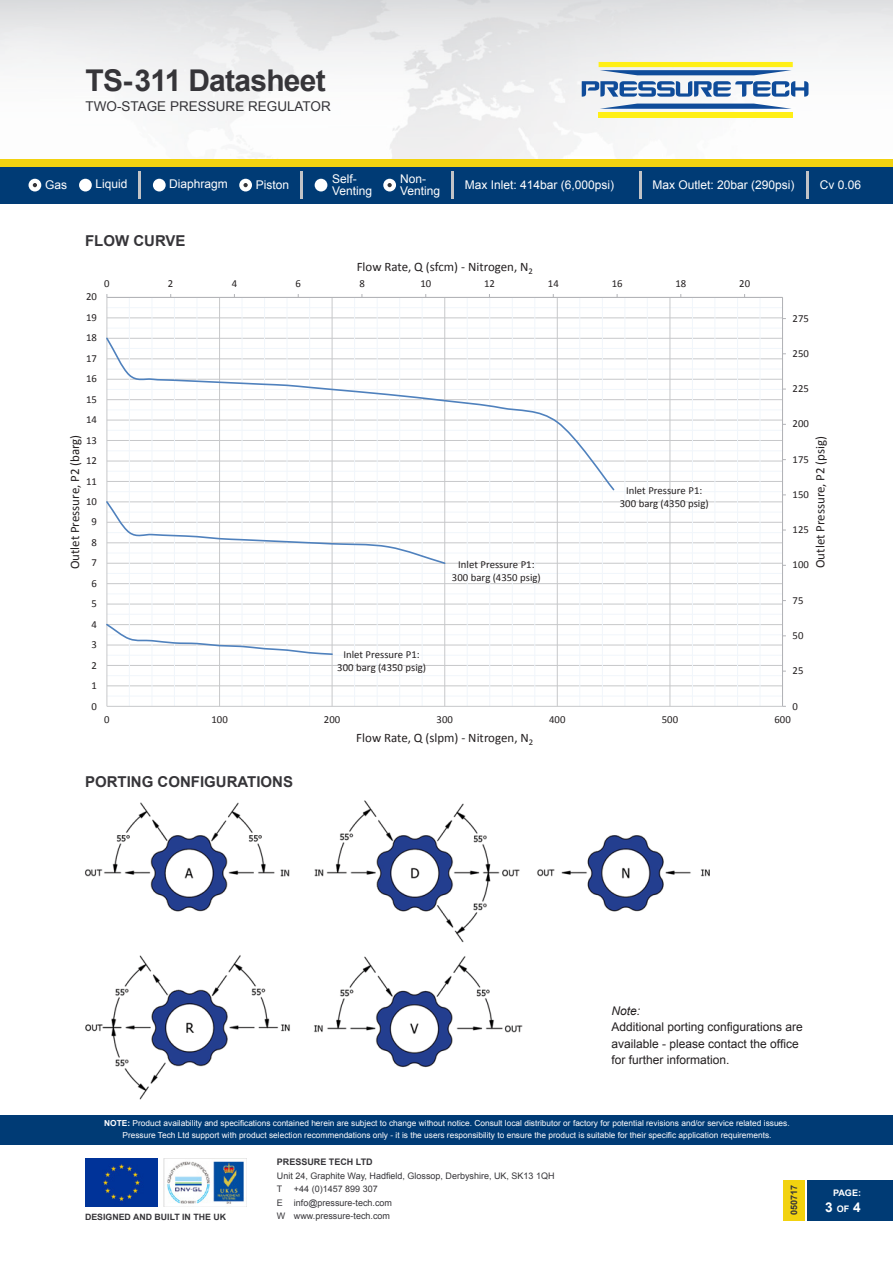
<style>
.page{position:relative;width:893px;height:1263px;background:#fff}
.page>*{position:absolute;margin:0;border:0;box-sizing:border-box;transform-origin:0 0}
.t1{font:700 30px "Arial";letter-spacing:-.025em;color:#363539}
.PT-Body_Copy{font:700 15px "Arial";color:#363539}
.t2{font:13.5px "Arial";color:#363539}
.t3{font:700 13.5px "Arial";color:#fff}
.t4{font:12.9px "Calibri";color:#231f20}
.t5{font:12px/12px "Arial";color:#fff}
.PT-Body_Copy-2{font:12px/16.5px "Arial";color:#231f20}
.PT-Body_Copy-3{font:italic 12px "Arial";color:#231f20}
.t6{font:10.8px "Calibri";color:#231f20}
.t7{font:10.65px/13.2px "Calibri";color:#231f20;text-align:center}
.t8{font:9px/13.5px "Arial";color:#363539}
.t9{font:700 9px "Arial";color:#363539}
.t10{font:700 9px "Arial";color:#fff}
.t11{font:700 8.7px "Arial";color:#363539}
.t12{font:8.25px/12px "Arial";color:#fff;text-align:center}
.s1{font-weight:700}
.s2{font-size:9px}
</style>
<div class="page">
<img style="left:164px;top:1158px;width:83px;height:48px">
<img style="left:0;top:0;width:893px;height:159px">
<svg style="left:582px;top:81px;width:226px;height:16px"></svg>
<svg style="left:600px;top:104px;width:192px;height:5px"></svg>
<svg style="left:599px;top:62px;width:194px;height:13px"></svg>
<div style="left:599px;top:112px;width:194px;height:5px;background:#ffef16"></div>
<div style="left:0;top:1114px;width:893px;height:30px;background:#003b75"></div>
<img style="left:85px;top:1158px;width:72px;height:48px">
<div style="left:808px;top:1179px;width:85px;height:41px;background:#003b75"></div>
<div style="left:783px;top:1179px;width:21px;height:41px;background:#f2d20f"></div>
<div style="left:0;top:166px;width:893px;height:38px;background:#003b75"></div>
<div style="left:79px;top:179px;width:13px;height:12px;background:#fff;border-radius:50%"></div>
<div style="left:153px;top:179px;width:13px;height:12px;background:#fff;border-radius:50%"></div>
<div style="left:239px;top:179px;width:13px;height:12px;background:#fff;border-radius:50%"></div>
<hr style="left:451px;top:171px;width:3px;height:28px;background:#c2c3c6">
<hr style="left:639px;top:171px;width:2px;height:28px;background:#c2c3c6">
<hr style="left:806px;top:171px;width:2px;height:28px;background:#c2c3c6">
<hr style="left:139px;top:171px;width:2px;height:28px;background:#c2c3c6">
<div style="left:29px;top:179px;width:12px;height:12px;background:#fff;border-radius:50%"></div>
<svg style="left:33px;top:183px;width:4px;height:4px"></svg>
<svg style="left:243px;top:183px;width:5px;height:4px"></svg>
<div style="left:315px;top:179px;width:12px;height:12px;background:#fff;border-radius:50%"></div>
<div style="left:383px;top:179px;width:13px;height:12px;background:#fff;border-radius:50%"></div>
<hr style="left:300px;top:171px;width:3px;height:28px;background:#c2c3c6">
<svg style="left:387px;top:183px;width:5px;height:4px"></svg>
<div style="left:0;top:159px;width:893px;height:7px;background:#f2d20f"></div>
<svg style="left:106px;top:294px;width:680px;height:413px"></svg>
<img style="left:85px;top:800px;width:625px;height:300px">
<h1 class="t1" style="left:86px;top:60px;width:242px">TS-311 Datasheet</h1>
<h3 class="t2" style="left:86px;top:97px;width:247px">TWO-STAGE PRESSURE REGULATOR</h3>
<h3 class="t5" style="left:332px;top:173px;width:42px">Self-<br>Venting</h3>
<h3 class="t5" style="left:400px;top:173px;width:42px">Non-<br>Venting</h3>
<h3 class="t5" style="left:45px;top:179px;width:24px">Gas</h3>
<h3 class="t5" style="left:96px;top:178px;width:34px">Liquid</h3>
<h3 class="t5" style="left:169px;top:178px;width:60px">Diaphragm</h3>
<h3 class="t5" style="left:256px;top:179px;width:35px">Piston</h3>
<h3 class="t5" style="left:465px;top:179px;width:151px">Max Inlet: 414bar (6,000psi)</h3>
<h3 class="t5" style="left:653px;top:179px;width:144px">Max Outlet: 20bar (290psi)</h3>
<h3 class="t5" style="left:820px;top:179px;width:43px">Cv 0.06</h3>
<p class="PT-Body_Copy" style="left:85px;top:231px;width:102px">FLOW CURVE</p>
<p class="t4" style="left:357px;top:258px;width:178px">Flow Rate, Q (sfcm) - Nitrogen, N<sub>2</sub></p>
<p class="t7" style="left:86px;top:290px;width:12px">20</p>
<p class="t7" style="left:86px;top:311px;width:12px">19</p>
<p class="t7" style="left:86px;top:331px;width:12px">18</p>
<p class="t7" style="left:86px;top:352px;width:12px">17</p>
<p class="t7" style="left:86px;top:372px;width:12px">16</p>
<p class="t7" style="left:86px;top:393px;width:12px">15</p>
<p class="t7" style="left:86px;top:413px;width:12px">14</p>
<p class="t7" style="left:104px;top:276px;width:7px">0</p>
<p class="t7" style="left:168px;top:276px;width:7px">2</p>
<p class="t7" style="left:232px;top:276px;width:7px">4</p>
<p class="t7" style="left:296px;top:276px;width:7px">6</p>
<p class="t7" style="left:359px;top:276px;width:7px">8</p>
<p class="t7" style="left:420px;top:276px;width:12px">10</p>
<p class="t7" style="left:484px;top:276px;width:12px">12</p>
<p class="t7" style="left:548px;top:276px;width:12px">14</p>
<p class="t7" style="left:612px;top:276px;width:12px">16</p>
<p class="t7" style="left:675px;top:276px;width:12px">18</p>
<p class="t7" style="left:739px;top:276px;width:12px">20</p>
<p class="t7" style="left:793px;top:312px;width:18px">275</p>
<p class="t7" style="left:793px;top:347px;width:18px">250</p>
<p class="t7" style="left:793px;top:382px;width:18px">225</p>
<p class="t6" style="left:793px;top:417px;width:18px">200</p>
<p class="t4" style="left:67px;top:569px;width:136px;rotate:-90deg">Outlet Pressure, P2 (barg)</p>
<p class="t4" style="left:812px;top:568px;width:134px;rotate:-90deg">Outlet Pressure, P2 (psig)</p>
<p class="t7" style="left:86px;top:433px;width:12px">13</p>
<p class="t7" style="left:793px;top:453px;width:18px">175</p>
<p class="t7" style="left:86px;top:454px;width:12px">12</p>
<p class="t7" style="left:86px;top:474px;width:12px">11</p>
<p class="t7" style="left:626px;top:484px;width:78px">Inlet Pressure P1:</p>
<p class="t6" style="left:620px;top:497px;width:90px">300 barg (4350 psig)</p>
<p class="t7" style="left:793px;top:488px;width:18px">150</p>
<p class="t7" style="left:86px;top:495px;width:12px">10</p>
<p class="t7" style="left:91px;top:515px;width:7px">9</p>
<p class="t7" style="left:793px;top:523px;width:18px">125</p>
<p class="t7" style="left:91px;top:536px;width:7px">8</p>
<p class="t7" style="left:91px;top:556px;width:7px">7</p>
<p class="t7" style="left:452px;top:558px;width:90px">Inlet Pressure P1:<br>300 barg (4350 psig)</p>
<p class="t7" style="left:793px;top:558px;width:18px">100</p>
<p class="t6" style="left:91px;top:576px;width:7px">6</p>
<p class="t7" style="left:91px;top:597px;width:7px">5</p>
<p class="t7" style="left:91px;top:618px;width:7px">4</p>
<p class="t6" style="left:91px;top:638px;width:7px">3</p>
<p class="t7" style="left:91px;top:658px;width:7px">2</p>
<p class="t7" style="left:91px;top:679px;width:7px">1</p>
<p class="t7" style="left:91px;top:699px;width:7px">0</p>
<p class="t7" style="left:337px;top:648px;width:90px">Inlet Pressure P1:<br>300 barg (4350 psig)</p>
<p class="t7" style="left:793px;top:594px;width:12px">75</p>
<p class="t7" style="left:793px;top:629px;width:12px">50</p>
<p class="t7" style="left:793px;top:664px;width:12px">25</p>
<p class="t7" style="left:793px;top:699px;width:7px">0</p>
<p class="t7" style="left:104px;top:713px;width:7px">0</p>
<p class="t7" style="left:211px;top:713px;width:18px">100</p>
<p class="t7" style="left:324px;top:713px;width:18px">200</p>
<p class="t7" style="left:437px;top:713px;width:18px">300</p>
<p class="t7" style="left:549px;top:713px;width:18px">400</p>
<p class="t7" style="left:662px;top:713px;width:18px">500</p>
<p class="t7" style="left:774px;top:713px;width:18px">600</p>
<p class="PT-Body_Copy" style="left:85px;top:771px;width:210px">PORTING CONFIGURATIONS</p>
<p class="t4" style="left:356px;top:729px;width:179px">Flow Rate, Q (slpm) - Nitrogen, N<sub>2</sub></p>
<p class="PT-Body_Copy-3" style="left:611px;top:1002px;width:30px">Note:</p>
<p class="PT-Body_Copy-2" style="left:611px;top:1019px;width:193px">Additional porting configurations are available - please contact the office for further information.</p>
<p class="t12" style="left:104px;top:1117px;width:687px"><span class="s1">NOTE:</span> Product availability and specifications contained herein are subject to change without notice. Consult local distributor or factory for potential revisions and/or service related issues.<br>Pressure Tech Ltd support with product selection recommendations only - it is the users responsibility to ensure the product is suitable for their specific application requirements.</p>
<p class="t11" style="left:85px;top:1211px;width:143px">DESIGNED AND BUILT IN THE UK</p>
<p class="t9" style="left:277px;top:1156px;width:97px">PRESSURE TECH LTD</p>
<p class="t8" style="left:277px;top:1169px;width:279px">Unit 24, Graphite Way, Hadfield, Glossop, Derbyshire, UK, SK13 1QH<br>T</p>
<p class="t8" style="left:277px;top:1182px;width:117px;text-align:center">+44 (0)1457 899 307<br>E info@pressure-tech.com<br>W www.pressure-tech.com</p>
<p class="t9" style="left:788px;top:1215px;width:32px;rotate:-90deg">050717</p>
<p class="t10" style="left:833px;top:1187px;width:30px">PAGE:</p>
<p class="t3" style="left:825px;top:1198px;width:37px">3 <span class="s2">OF</span> 4</p>
</div>
